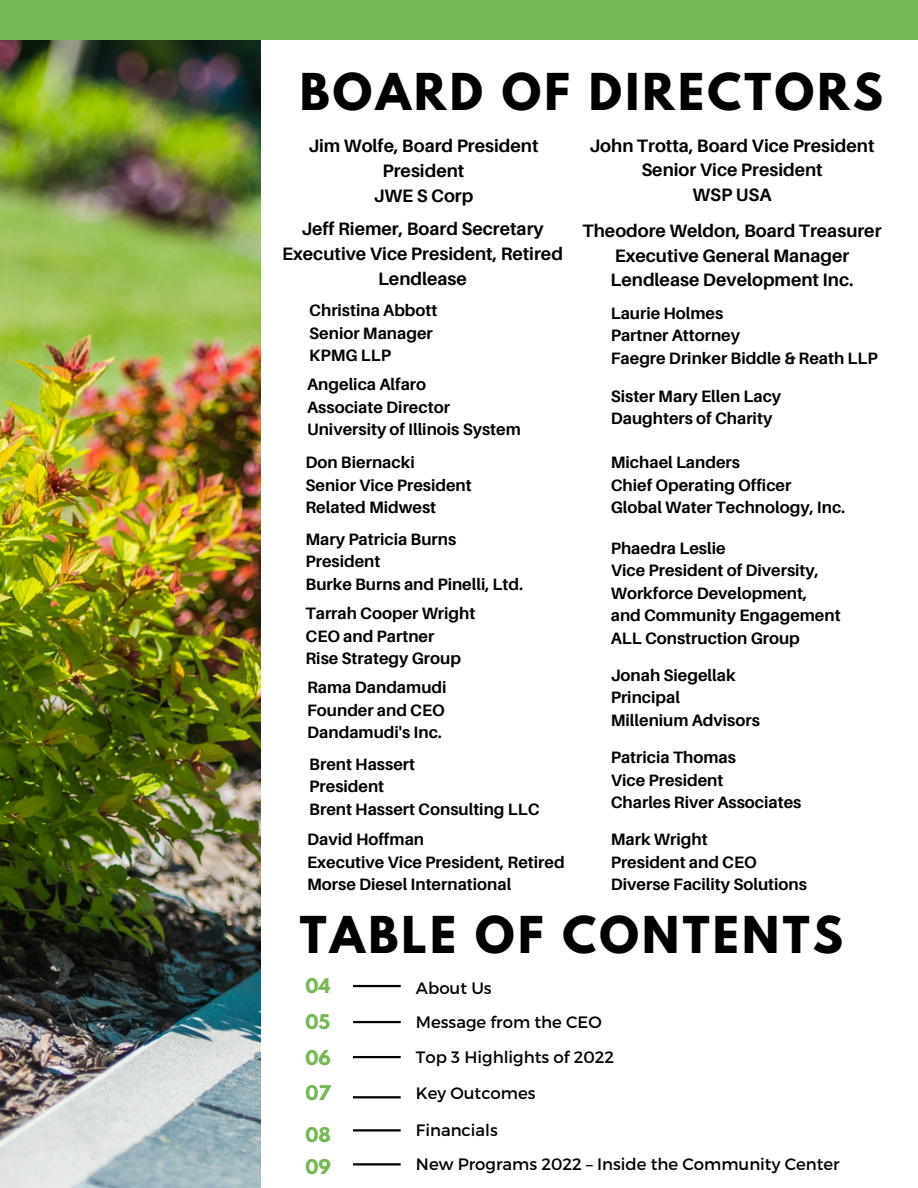
<style>
.page{position:relative;width:918px;height:1188px;background:#fff}
.page>*{position:absolute;margin:0;border:0;box-sizing:border-box;transform-origin:0 0}
.t1{font:700 45px "League Spartan";letter-spacing:.075em;color:#000}
.t2{font:700 18px/24.8px "Aileron";color:#000;text-align:center}
.t3{font:700 18px "League Spartan";color:#76b856}
.t4{font:700 16.5px/22.5px "Aileron";color:#000}
.t5{font:16.5px "Montserrat";color:#000}
</style>
<div class="page">
<img style="left:0;top:40px;width:261px;height:1148px">
<div style="left:0;top:0;width:918px;height:40px;background:#76b856"></div>
<hr style="left:353px;top:985px;width:48px;height:2px;background:#000">
<hr style="left:353px;top:1021px;width:48px;height:2px;background:#000">
<hr style="left:353px;top:1056px;width:48px;height:2px;background:#000">
<hr style="left:353px;top:1096px;width:48px;height:2px;background:#000">
<hr style="left:353px;top:1129px;width:48px;height:2px;background:#000">
<hr style="left:353px;top:1163px;width:48px;height:3px;background:#000">
<h1 class="t1" style="left:300px;top:70px;width:585px">BOARD OF DIRECTORS</h1>
<h2 class="t2" style="left:308px;top:133px;width:232px">Jim Wolfe, Board President<br>President<br>JWE S Corp</h2>
<h2 class="t2" style="left:590px;top:133px;width:287px">John Trotta, Board Vice President<br>Senior Vice President<br>WSP USA</h2>
<h2 class="t2" style="left:282px;top:216px;width:282px">Jeff Riemer, Board Secretary<br>Executive Vice President, Retired<br>Lendlease</h2>
<h2 class="t2" style="left:583px;top:218px;width:300px">Theodore Weldon, Board Treasurer<br>Executive General Manager<br>Lendlease Development Inc.</h2>
<p class="t4" style="left:309px;top:299px;width:130px">Christina Abbott<br>Senior Manager<br>KPMG LLP</p>
<p class="t4" style="left:307px;top:373px;width:215px">Angelica Alfaro<br>Associate Director<br>University of Illinois System</p>
<h2 class="t4" style="left:306px;top:451px;width:168px">Don Biernacki<br>Senior Vice President<br>Related Midwest</h2>
<h2 class="t4" style="left:306px;top:527px;width:219px">Mary Patricia Burns<br>President<br>Burke Burns and Pinelli, Ltd.</h2>
<h2 class="t4" style="left:306px;top:602px;width:171px">Tarrah Cooper Wright<br>CEO and Partner<br>Rise Strategy Group</h2>
<h2 class="t4" style="left:307px;top:676px;width:141px;text-align:justify">Rama Dandamudi Founder and CEO Dandamudi's Inc.</h2>
<h2 class="t4" style="left:309px;top:753px;width:232px">Brent Hassert<br>President<br>Brent Hassert Consulting LLC</h2>
<h2 class="t4" style="left:307px;top:828px;width:259px">David Hoffman<br>Executive Vice President, Retired<br>Morse Diesel International</h2>
<h2 class="t4" style="left:611px;top:302px;width:269px">Laurie Holmes<br>Partner Attorney<br>Faegre Drinker Biddle &amp; Reath LLP</h2>
<h2 class="t4" style="left:611px;top:384px;width:172px">Sister Mary Ellen Lacy<br>Daughters of Charity</h2>
<h2 class="t4" style="left:611px;top:451px;width:236px">Michael Landers<br>Chief Operating Officer<br>Global Water Technology, Inc.</h2>
<p class="t4" style="left:611px;top:536px;width:231px">Phaedra Leslie<br>Vice President of Diversity,<br>Workforce Development, and Community Engagement<br>ALL Construction Group</p>
<h2 class="t4" style="left:611px;top:664px;width:151px">Jonah Siegellak<br>Principal<br>Millenium Advisors</h2>
<p class="t4" style="left:611px;top:746px;width:192px">Patricia Thomas<br>Vice President<br>Charles River Associates</p>
<p class="t4" style="left:611px;top:828px;width:198px">Mark Wright<br>President and CEO<br>Diverse Facility Solutions</p>
<h2 class="t1" style="left:300px;top:912px;width:545px">TABLE OF CONTENTS</h2>
<h2 class="t3" style="left:306px;top:976px;width:27px">04</h2>
<h2 class="t5" style="left:416px;top:977px;width:77px">About Us</h2>
<h2 class="t3" style="left:306px;top:1012px;width:26px">05</h2>
<h2 class="t3" style="left:306px;top:1048px;width:27px">06</h2>
<h1 class="t3" style="left:306px;top:1084px;width:27px">07</h1>
<p class="t3" style="left:306px;top:1126px;width:27px">08</p>
<p class="t3" style="left:306px;top:1158px;width:27px">09</p>
<p class="t5" style="left:416px;top:1011px;width:187px">Message from the CEO</p>
<p class="t5" style="left:416px;top:1046px;width:200px">Top 3 Highlights of 2022</p>
<p class="t5" style="left:416px;top:1082px;width:121px">Key Outcomes</p>
<p class="t5" style="left:416px;top:1119px;width:83px">Financials</p>
<p class="t5" style="left:416px;top:1153px;width:425px">New Programs 2022 – Inside the Community Center</p>
</div>
